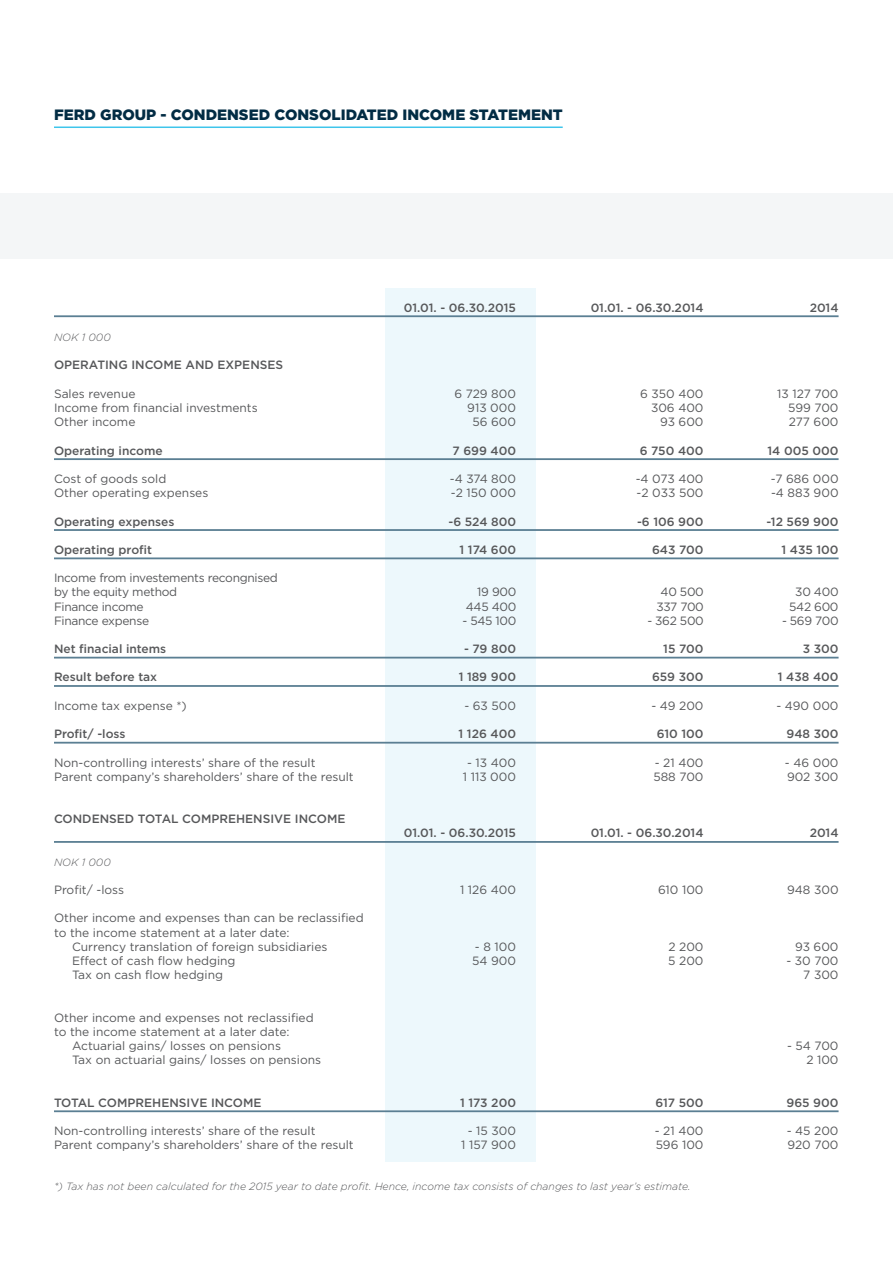
<style>
.page{position:relative;width:893px;height:1263px;background:#fff}
.page>*{position:absolute;margin:0;border:0;box-sizing:border-box;transform-origin:0 0}
.t1{font:900 15px "Gotham";color:#022c44}
.t2{font:12px "Gotham";color:#57585a}
.t3{font:500 12px "Gotham";color:#57585a}
.t4{font:12px/14.1px "Gotham";letter-spacing:-.025em;color:#57585a}
.t5{font:italic 300 10.5px "Gotham";color:#57585a}
</style>
<div class="page">
<hr style="left:54px;top:126px;width:509px;height:2px;background:#3ec5eb">
<div style="left:386px;top:288px;width:150px;height:873px;background:#edf8fc"></div>
<div style="left:0;top:193px;width:893px;height:66px;background:#f4f6f7"></div>
<hr style="left:54px;top:315px;width:784px;height:2px;background:#5b7f93">
<hr style="left:54px;top:458px;width:784px;height:2px;background:#5b7f93">
<hr style="left:54px;top:529px;width:784px;height:2px;background:#5b7f93">
<hr style="left:54px;top:557px;width:784px;height:2px;background:#5b7f93">
<hr style="left:54px;top:657px;width:784px;height:1px;background:#5b7f93">
<hr style="left:54px;top:685px;width:784px;height:2px;background:#5b7f93">
<hr style="left:54px;top:742px;width:784px;height:1px;background:#5b7f93">
<hr style="left:54px;top:841px;width:784px;height:2px;background:#5b7f93">
<hr style="left:54px;top:1110px;width:784px;height:2px;background:#5b7f93">
<p class="t1" style="left:54px;top:106px;width:510px">FERD GROUP - CONDENSED CONSOLIDATED INCOME STATEMENT</p>
<p class="t3" style="left:404px;top:300px;width:114px">01.01. - 06.30.2015</p>
<p class="t3" style="left:591px;top:300px;width:114px">01.01. - 06.30.2014</p>
<p class="t3" style="left:810px;top:300px;width:30px">2014</p>
<p class="t5" style="left:54px;top:330px;width:58px">NOK 1 000</p>
<p class="t3" style="left:54px;top:357px;width:231px">OPERATING INCOME AND EXPENSES</p>
<p class="t2" style="left:54px;top:386px;width:83px">Sales revenue</p>
<p class="t2" style="left:454px;top:386px;width:63px">6 729 800</p>
<p class="t2" style="left:640px;top:386px;width:65px">6 350 400</p>
<p class="t2" style="left:777px;top:386px;width:63px">13 127 700</p>
<p class="t2" style="left:54px;top:400px;width:205px">Income from financial investments</p>
<p class="t2" style="left:467px;top:400px;width:50px">913 000</p>
<p class="t2" style="left:651px;top:400px;width:54px">306 400</p>
<p class="t2" style="left:788px;top:400px;width:52px">599 700</p>
<p class="t2" style="left:54px;top:414px;width:83px">Other income</p>
<p class="t2" style="left:472px;top:414px;width:45px">56 600</p>
<p class="t2" style="left:660px;top:414px;width:45px">93 600</p>
<p class="t2" style="left:789px;top:414px;width:51px">277 600</p>
<p class="t3" style="left:54px;top:442px;width:110px">Operating income</p>
<p class="t3" style="left:452px;top:442px;width:65px">7 699 400</p>
<p class="t3" style="left:640px;top:442px;width:65px">6 750 400</p>
<p class="t3" style="left:767px;top:442px;width:73px">14 005 000</p>
<p class="t2" style="left:54px;top:471px;width:114px">Cost of goods sold</p>
<p class="t2" style="left:450px;top:471px;width:68px">-4 374 800</p>
<p class="t2" style="left:636px;top:471px;width:69px">-4 073 400</p>
<p class="t2" style="left:771px;top:471px;width:69px">-7 686 000</p>
<p class="t2" style="left:54px;top:485px;width:156px">Other operating expenses</p>
<p class="t2" style="left:451px;top:485px;width:67px">-2 150 000</p>
<p class="t2" style="left:637px;top:485px;width:68px">-2 033 500</p>
<p class="t2" style="left:771px;top:485px;width:69px">-4 883 900</p>
<p class="t3" style="left:54px;top:513px;width:122px">Operating expenses</p>
<p class="t3" style="left:448px;top:513px;width:69px">-6 524 800</p>
<p class="t3" style="left:637px;top:513px;width:68px">-6 106 900</p>
<p class="t3" style="left:766px;top:513px;width:74px">-12 569 900</p>
<p class="t3" style="left:54px;top:542px;width:100px">Operating profit</p>
<p class="t3" style="left:460px;top:542px;width:58px">1 174 600</p>
<p class="t3" style="left:652px;top:542px;width:53px">643 700</p>
<p class="t3" style="left:781px;top:542px;width:59px">1 435 100</p>
<p class="t4" style="left:54px;top:571px;width:225px">Income from investements recongnised by the equity method</p>
<p class="t2" style="left:477px;top:584px;width:41px">19 900</p>
<p class="t2" style="left:661px;top:584px;width:45px">40 500</p>
<p class="t2" style="left:795px;top:584px;width:45px">30 400</p>
<p class="t4" style="left:54px;top:599px;width:91px">Finance income</p>
<p class="t2" style="left:466px;top:599px;width:52px">445 400</p>
<p class="t2" style="left:656px;top:599px;width:49px">337 700</p>
<p class="t2" style="left:789px;top:599px;width:51px">542 600</p>
<p class="t4" style="left:54px;top:613px;width:97px">Finance expense</p>
<p class="t2" style="left:462px;top:613px;width:55px">- 545 100</p>
<p class="t2" style="left:647px;top:613px;width:58px">- 362 500</p>
<p class="t2" style="left:782px;top:613px;width:58px">- 569 700</p>
<p class="t3" style="left:54px;top:641px;width:114px">Net finacial intems</p>
<p class="t3" style="left:464px;top:641px;width:54px">- 79 800</p>
<p class="t3" style="left:663px;top:641px;width:42px">15 700</p>
<p class="t3" style="left:803px;top:641px;width:37px">3 300</p>
<p class="t3" style="left:54px;top:669px;width:105px">Result before tax</p>
<p class="t3" style="left:459px;top:669px;width:59px">1 189 900</p>
<p class="t3" style="left:652px;top:669px;width:53px">659 300</p>
<p class="t3" style="left:778px;top:669px;width:62px">1 438 400</p>
<p class="t2" style="left:54px;top:698px;width:134px">Income tax expense *)</p>
<p class="t2" style="left:464px;top:698px;width:53px">- 63 500</p>
<p class="t2" style="left:651px;top:698px;width:54px">- 49 200</p>
<p class="t2" style="left:776px;top:698px;width:64px">- 490 000</p>
<p class="t3" style="left:54px;top:726px;width:73px">Profit/ -loss</p>
<p class="t3" style="left:459px;top:726px;width:59px">1 126 400</p>
<p class="t3" style="left:657px;top:726px;width:48px">610 100</p>
<p class="t3" style="left:787px;top:726px;width:53px">948 300</p>
<p class="t2" style="left:54px;top:755px;width:263px">Non-controlling interests’ share of the result</p>
<p class="t2" style="left:467px;top:755px;width:50px">- 13 400</p>
<p class="t2" style="left:655px;top:755px;width:50px">- 21 400</p>
<p class="t2" style="left:785px;top:755px;width:55px">- 46 000</p>
<p class="t2" style="left:54px;top:769px;width:301px">Parent company’s shareholders’ share of the result</p>
<p class="t2" style="left:463px;top:769px;width:55px">1 113 000</p>
<p class="t2" style="left:653px;top:769px;width:52px">588 700</p>
<p class="t2" style="left:787px;top:769px;width:53px">902 300</p>
<p class="t3" style="left:54px;top:811px;width:293px">CONDENSED TOTAL COMPREHENSIVE INCOME</p>
<p class="t3" style="left:404px;top:825px;width:114px">01.01. - 06.30.2015</p>
<p class="t3" style="left:591px;top:825px;width:114px">01.01. - 06.30.2014</p>
<p class="t3" style="left:810px;top:825px;width:30px">2014</p>
<p class="t5" style="left:54px;top:855px;width:58px">NOK 1 000</p>
<p class="t2" style="left:54px;top:882px;width:72px">Profit/ -loss</p>
<p class="t2" style="left:460px;top:882px;width:57px">1 126 400</p>
<p class="t2" style="left:658px;top:882px;width:47px">610 100</p>
<p class="t2" style="left:787px;top:882px;width:53px">948 300</p>
<p class="t2" style="left:54px;top:910px;width:311px">Other income and expenses than can be reclassified</p>
<p class="t2" style="left:54px;top:925px;width:237px">to the income statement at a later date:</p>
<p class="t2" style="left:72px;top:939px;width:257px">Currency translation of foreign subsidiaries</p>
<p class="t2" style="left:475px;top:939px;width:43px">- 8 100</p>
<p class="t2" style="left:668px;top:939px;width:37px">2 200</p>
<p class="t2" style="left:795px;top:939px;width:45px">93 600</p>
<p class="t2" style="left:72px;top:953px;width:165px">Effect of cash flow hedging</p>
<p class="t2" style="left:472px;top:953px;width:45px">54 900</p>
<p class="t2" style="left:668px;top:953px;width:37px">5 200</p>
<p class="t2" style="left:786px;top:953px;width:54px">- 30 700</p>
<p class="t2" style="left:72px;top:967px;width:153px">Tax on cash flow hedging</p>
<p class="t2" style="left:803px;top:967px;width:37px">7 300</p>
<p class="t2" style="left:54px;top:1010px;width:261px">Other income and expenses not reclassified</p>
<p class="t2" style="left:54px;top:1024px;width:237px">to the income statement at a later date:</p>
<p class="t2" style="left:72px;top:1038px;width:210px">Actuarial gains/ losses on pensions</p>
<p class="t2" style="left:787px;top:1038px;width:53px">- 54 700</p>
<p class="t2" style="left:72px;top:1052px;width:251px">Tax on actuarial gains/ losses on pensions</p>
<p class="t2" style="left:806px;top:1052px;width:34px">2 100</p>
<p class="t3" style="left:54px;top:1095px;width:209px">TOTAL COMPREHENSIVE INCOME</p>
<p class="t3" style="left:460px;top:1095px;width:57px">1 173 200</p>
<p class="t3" style="left:655px;top:1095px;width:50px">617 500</p>
<p class="t3" style="left:786px;top:1095px;width:54px">965 900</p>
<p class="t2" style="left:54px;top:1123px;width:263px">Non-controlling interests’ share of the result</p>
<p class="t2" style="left:468px;top:1123px;width:50px">- 15 300</p>
<p class="t2" style="left:655px;top:1123px;width:50px">- 21 400</p>
<p class="t2" style="left:787px;top:1123px;width:53px">- 45 200</p>
<p class="t2" style="left:54px;top:1137px;width:301px">Parent company’s shareholders’ share of the result</p>
<p class="t2" style="left:461px;top:1137px;width:56px">1 157 900</p>
<p class="t2" style="left:656px;top:1137px;width:49px">596 100</p>
<p class="t2" style="left:787px;top:1137px;width:53px">920 700</p>
<p class="t5" style="left:54px;top:1180px;width:638px">*) Tax has not been calculated for the 2015 year to date profit. Hence, income tax consists of changes to last year’s estimate.</p>
</div>
